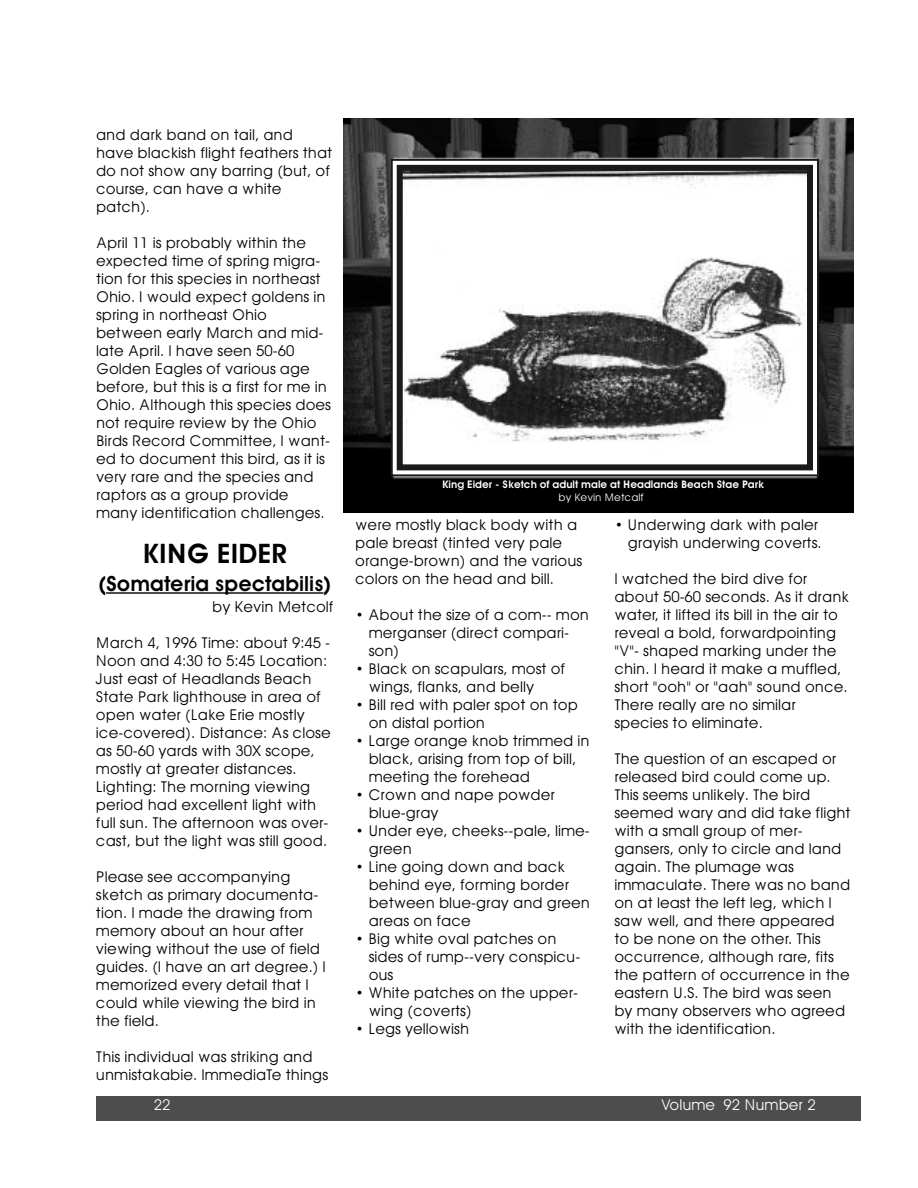
<style>
.page{position:relative;width:918px;height:1188px;background:#fff}
.page>*{position:absolute;margin:0;border:0;box-sizing:border-box;transform-origin:0 0}
.t1{font:600 27px "Avant Garde";color:#000}
.t2{font:600 21px "Avant Garde";color:#000}
.t3{font:15px/18px "Avant Garde";color:#000}
.t4{font:15px "Avant Garde";color:#fff}
.t5{font:600 10.5px "Avant Garde";color:#fff}
.t6{font:10.5px "Avant Garde";color:#fff}
</style>
<div class="page">
<hr style="left:106px;top:592px;width:218px;height:2px;background:#000">
<div style="left:96px;top:1096px;width:765px;height:24px;background:#4d4d4d"></div>
<img style="left:343px;top:118px;width:511px;height:395px">
<img style="left:404px;top:172px;width:402px;height:291px">
<div style="left:392px;top:160px;width:426px;height:315px;border:8px solid #fff"></div>
<div style="left:391px;top:159px;width:428px;height:317px;border:2px solid #1a1a1a"></div>
<div style="left:397px;top:165px;width:416px;height:305px;border:6px solid #1a1a1a"></div>
<p class="t3" style="left:96px;top:126px;width:238px">and dark band on tail, and have blackish flight feathers that do not show any barring (but, of course, can have a white patch).</p>
<p class="t3" style="left:96px;top:234px;width:237px">April 11 is probably within the expected time of spring migra&shy;tion for this species in northeast<br>Ohio. I would expect goldens in spring in northeast Ohio between early March and mid&shy;late April. I have seen 50-60<br>Golden Eagles of various age before, but this is a first for me in<br>Ohio. Although this species does not require review by the Ohio<br>Birds Record Committee, I want&shy;ed to document this bird, as it is very rare and the species and raptors as a group provide many identification challenges.</p>
<h1 class="t1" style="left:142px;top:538px;width:146px">KING EIDER</h1>
<h2 class="t2" style="left:98px;top:571px;width:235px">(Somateria spectabilis)</h2>
<p class="t3" style="left:212px;top:598px;width:123px">by Kevin Metcolf</p>
<p class="t3" style="left:96px;top:634px;width:236px">March 4, 1996 Time: about 9:45 -<br>Noon and 4:30 to 5:45 Location:<br>Just east of Headlands Beach<br>State Park lighthouse in area of open water (Lake Erie mostly ice-covered). Distance: As close as 50-60 yards with 30X scope, mostly at greater distances.<br>Lighting: The morning viewing period had excellent light with full sun. The afternoon was over&shy;cast, but the light was still good.</p>
<p class="t3" style="left:96px;top:868px;width:231px">Please see accompanying sketch as primary documenta&shy;tion. I made the drawing from memory about an hour after viewing without the use of field guides. (I have an art degree.) I memorized every detail that I could while viewing the bird in the field.</p>
<p class="t3" style="left:96px;top:1048px;width:234px">This individual was striking and unmistakabie. ImmediaTe things</p>
<p class="t5" style="left:442px;top:478px;width:324px">King Eider - Sketch of adult male at Headlands Beach Stae Park</p>
<p class="t6" style="left:559px;top:491px;width:87px">by Kevin Metcalf</p>
<p class="t3" style="left:355px;top:516px;width:229px">were mostly black body with a pale breast (tinted very pale orange-brown) and the various colors on the head and bill.</p>
<p class="t3" style="left:369px;top:606px;width:222px;text-indent:-14px">• About the size of a com-- mon merganser (direct compari&shy;son)</p>
<p class="t3" style="left:369px;top:660px;width:198px;text-indent:-14px">• Black on scapulars, most of wings, flanks, and belly</p>
<p class="t3" style="left:369px;top:696px;width:211px;text-indent:-14px">• Bill red with paler spot on top on distal portion</p>
<p class="t3" style="left:369px;top:732px;width:223px;text-indent:-14px">• Large orange knob trimmed in black, arising from top of bill, meeting the forehead</p>
<p class="t3" style="left:369px;top:786px;width:188px;text-indent:-14px">• Crown and nape powder blue-gray</p>
<p class="t3" style="left:369px;top:822px;width:223px;text-indent:-13px">• Under eye, cheeks--pale, lime&shy;green</p>
<p class="t3" style="left:369px;top:858px;width:223px;text-indent:-13px">• Line going down and back behind eye, forming border between blue-gray and green areas on face</p>
<p class="t3" style="left:369px;top:930px;width:213px;text-indent:-13px">• Big white oval patches on sides of rump--very conspicu&shy;ous</p>
<p class="t3" style="left:369px;top:984px;width:211px;text-indent:-13px">• White patches on the upper&shy;wing (coverts)</p>
<p class="t3" style="left:355px;top:1020px;width:116px">• Legs yellowish</p>
<p class="t3" style="left:614px;top:516px;width:209px;text-align:right">• Underwing dark with paler grayish underwing coverts.</p>
<p class="t3" style="left:614px;top:570px;width:236px">I watched the bird dive for about 50-60 seconds. As it drank water, it lifted its bill in the air to reveal a bold, forwardpointing "V"- shaped marking under the chin. I heard it make a muffled, short "ooh" or "aah" sound once.<br>There really are no similar species to eliminate.</p>
<p class="t3" style="left:614px;top:750px;width:238px">The question of an escaped or released bird could come up.<br>This seems unlikely. The bird seemed wary and did take flight with a small group of mer&shy;gansers, only to circle and land again. The plumage was immaculate. There was no band on at least the left leg, which I saw well, and there appeared to be none on the other. This occurrence, although rare, fits the pattern of occurrence in the eastern U.S. The bird was seen by many observers who agreed with the identification.</p>
<p class="t4" style="left:154px;top:1096px;width:18px">22</p>
<p class="t4" style="left:661px;top:1096px;width:156px">Volume 92 Number 2</p>
</div>
